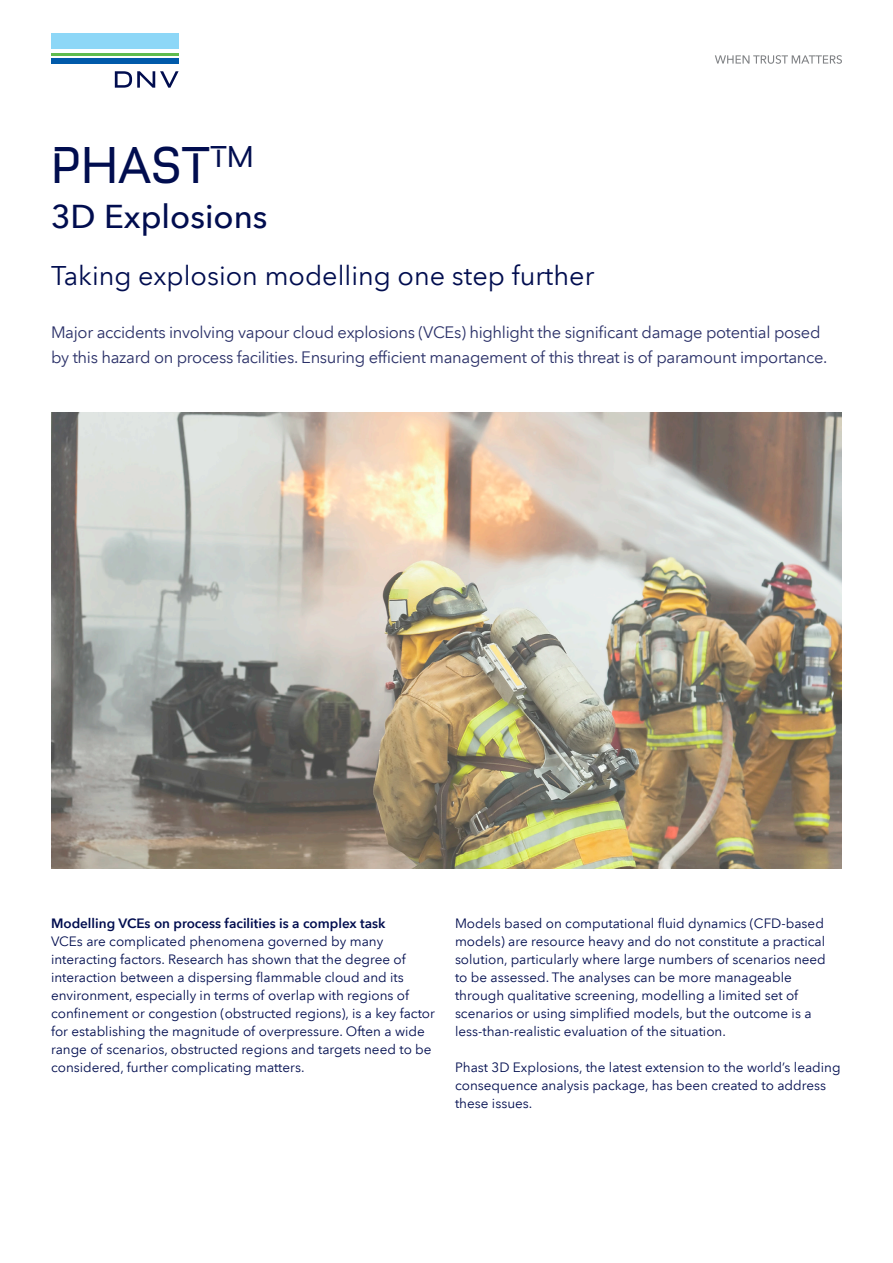
<style>
.page{position:relative;width:893px;height:1263px;background:#fff}
.page>*{position:absolute;margin:0;border:0;box-sizing:border-box;transform-origin:0 0}
.Title_32pt{font:48px "DNV Display";letter-spacing:.01em;color:#010d4f}
.Title_32pt-2{font:500 33px "Avenir Next LT Pro";color:#010d4f}
.Title_32pt-3{font:27px "Avenir Next LT Pro";color:#010d4f}
.DNV_GL_Flyer_seconda{font:16.5px/25.5px "Avenir Next LT Pro";letter-spacing:-.02em;color:#2a3068}
.Bodycopy_9pt{font:13.5px/18px "Avenir Next LT Pro";color:#010d4f}
.Bodycopy_9pt-2{font:600 13.5px "Avenir Next LT Pro";color:#010d4f}
</style>
<div class="page">
<div style="left:51px;top:33px;width:128px;height:15px;background:#8dd7f7"></div>
<hr style="left:51px;top:53px;width:128px;height:3px;background:#5fbb4e">
<div style="left:51px;top:59px;width:128px;height:5px;background:#015aaa"></div>
<svg style="left:115px;top:71px;width:64px;height:17px"></svg>
<svg style="left:715px;top:55px;width:127px;height:9px"></svg>
<img style="left:51px;top:412px;width:791px;height:456px">
<p class="Title_32pt" style="left:51px;top:131px;width:204px">PHAST<sup>TM</sup></p>
<p class="Title_32pt-2" style="left:51px;top:196px;width:218px">3D Explosions</p>
<p class="Title_32pt-3" style="left:51px;top:259px;width:545px">Taking explosion modelling one step further</p>
<p class="DNV_GL_Flyer_seconda" style="left:51px;top:319px;width:778px">Major accidents involving vapour cloud explosions (VCEs) highlight the significant damage potential posed by this hazard on process facilities. Ensuring efficient management of this threat is of paramount importance.</p>
<p class="Bodycopy_9pt-2" style="left:51px;top:915px;width:336px">Modelling VCEs on process facilities is a complex task</p>
<p class="Bodycopy_9pt" style="left:51px;top:932px;width:334px">VCEs are complicated phenomena governed by many</p>
<p class="Bodycopy_9pt" style="left:51px;top:950px;width:356px">interacting factors. Research has shown that the degree of</p>
<p class="Bodycopy_9pt" style="left:51px;top:968px;width:386px">interaction between a dispersing flammable cloud and its environment, especially in terms of overlap with regions of confinement or congestion (obstructed regions), is a key factor for establishing the magnitude of overpressure. Often a wide range of scenarios, obstructed regions and targets need to be</p>
<p class="Bodycopy_9pt" style="left:51px;top:1058px;width:255px">considered, further complicating matters.</p>
<p class="Bodycopy_9pt" style="left:455px;top:914px;width:372px">Models based on computational fluid dynamics (CFD-based models) are resource heavy and do not constitute a practical solution, particularly where large numbers of scenarios need</p>
<p class="Bodycopy_9pt" style="left:455px;top:968px;width:358px">to be assessed. The analyses can be more manageable through qualitative screening, modelling a limited set of scenarios or using simplified models, but the outcome is a less-than-realistic evaluation of the situation.</p>
<p class="Bodycopy_9pt" style="left:455px;top:1058px;width:387px">Phast 3D Explosions, the latest extension to the world’s leading consequence analysis package, has been created to address these issues.</p>
</div>
